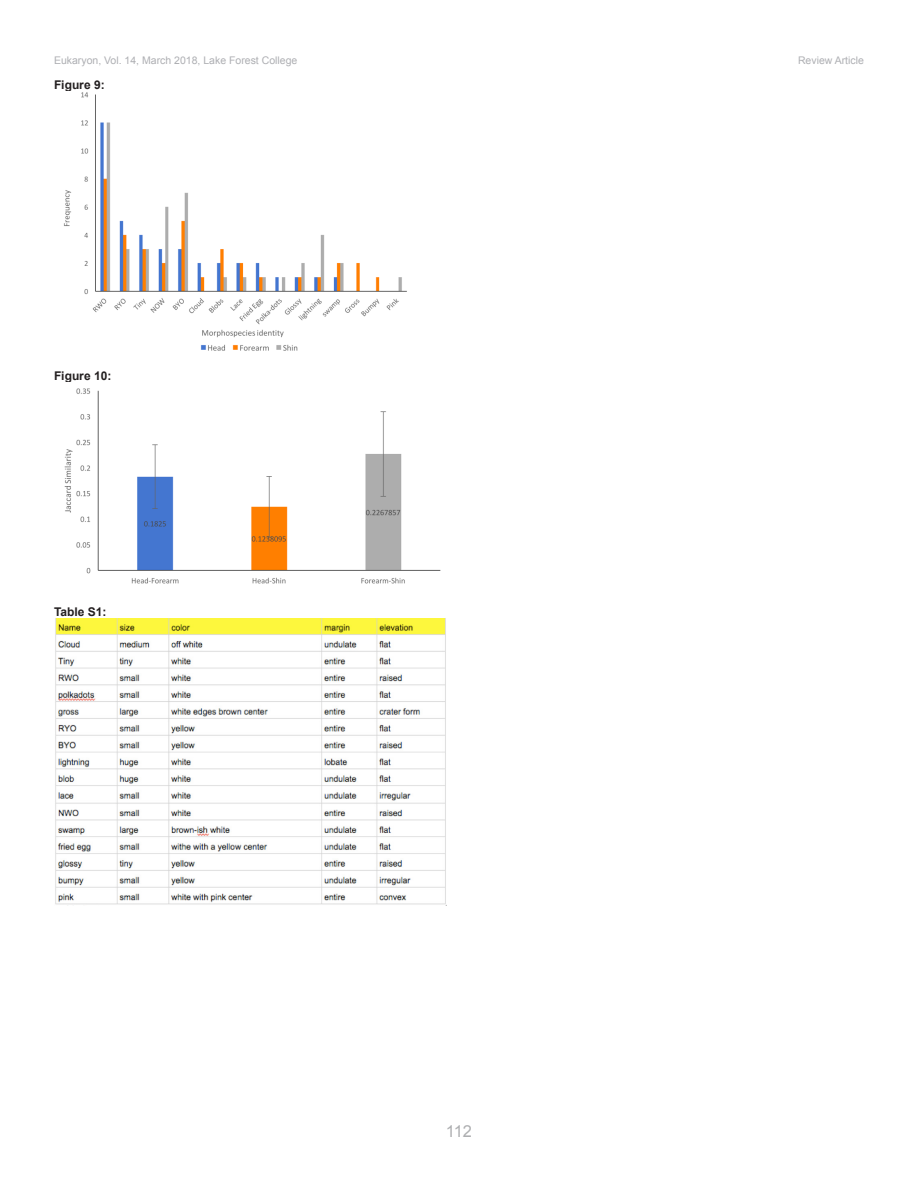
<style>
.page{position:relative;width:918px;height:1188px;background:#fff}
.page>*{position:absolute;margin:0;border:0;box-sizing:border-box;transform-origin:0 0}
.t1{font:16.5px "Arial";color:#aeafb1}
.t2{font:700 12px "Arial";color:#231f20}
.t3{font:10.5px "Arial";color:#aeafb3}
</style>
<div class="page">
<img style="left:64px;top:92px;width:343px;height:259px">
<img style="left:64px;top:388px;width:377px;height:196px">
<img style="left:55px;top:619px;width:391px;height:286px">
<p class="t3" style="left:54px;top:53px;width:245px">Eukaryon, Vol. 14, March 2018, Lake Forest College</p>
<p class="t3" style="left:798px;top:53px;width:67px">Review Article</p>
<p class="t2" style="left:54px;top:77px;width:52px">Figure 9:</p>
<p class="t2" style="left:54px;top:368px;width:59px">Figure 10:</p>
<p class="t2" style="left:54px;top:604px;width:54px">Table S1:</p>
<p class="t1" style="left:446px;top:1120px;width:28px">112</p>
</div>
